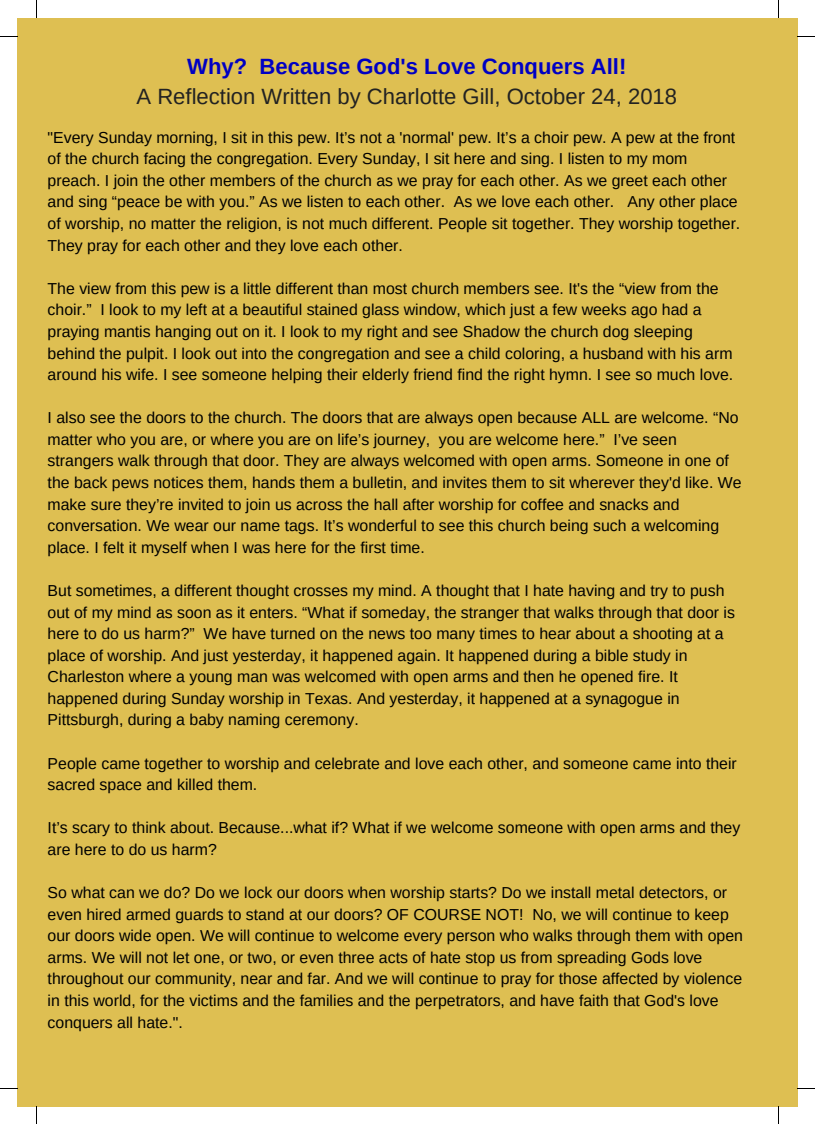
<style>
.page{position:relative;width:815px;height:1124px;background:#fff}
.page>*{position:absolute;margin:0;border:0;box-sizing:border-box;transform-origin:0 0}
.t1{font:22.12px "Arimo";color:#222}
.t2{font:700 22.12px "Arimo";color:#0000c3}
.t3{font:15.88px/21.6px "Arimo";color:#000}
</style>
<div class="page">
<div style="left:18px;top:18px;width:779px;height:1088px;background:#debf52"></div>
<svg style="left:36px;top:0;width:1px;height:18px"></svg>
<svg style="left:0;top:36px;width:18px;height:1px"></svg>
<svg style="left:778px;top:0;width:1px;height:18px"></svg>
<svg style="left:797px;top:36px;width:18px;height:1px"></svg>
<svg style="left:778px;top:1106px;width:1px;height:17px"></svg>
<svg style="left:36px;top:1106px;width:1px;height:17px"></svg>
<h1 class="t2" style="left:187px;top:54px;width:441px">Why? Because God's Love Conquers All!</h1>
<h1 class="t1" style="left:137px;top:84px;width:542px">A Reflection Written by Charlotte Gill, October 24, 2018</h1>
<p class="t3" style="left:48px;top:126px;width:694px">"Every Sunday morning, I sit in this pew. It’s not a 'normal' pew. It’s a choir pew. A pew at the front of the church facing the congregation. Every Sunday, I sit here and sing. I listen to my mom preach. I join the other members of the church as we pray for each other. As we greet each other and sing “peace be with you.” As we listen to each other. As we love each other. Any other place of worship, no matter the religion, is not much different. People sit together. They worship together.<br>They pray for each other and they love each other.</p>
<p class="t3" style="left:48px;top:277px;width:687px">The view from this pew is a little different than most church members see. It's the “view from the choir.” I look to my left at a beautiful stained glass window, which just a few weeks ago had a praying mantis hanging out on it. I look to my right and see Shadow the church dog sleeping behind the pulpit. I look out into the congregation and see a child coloring, a husband with his arm around his wife. I see someone helping their elderly friend find the right hymn. I see so much love.</p>
<p class="t3" style="left:48px;top:407px;width:695px">I also see the doors to the church. The doors that are always open because ALL are welcome. “No matter who you are, or where you are on life’s journey, you are welcome here.” I’ve seen strangers walk through that door. They are always welcomed with open arms. Someone in one of the back pews notices them, hands them a bulletin, and invites them to sit wherever they'd like. We make sure they’re invited to join us across the hall after worship for coffee and snacks and conversation. We wear our name tags. It’s wonderful to see this church being such a welcoming place. I felt it myself when I was here for the first time.</p>
<p class="t3" style="left:48px;top:579px;width:689px">But sometimes, a different thought crosses my mind. A thought that I hate having and try to push out of my mind as soon as it enters. “What if someday, the stranger that walks through that door is here to do us harm?” We have turned on the news too many times to hear about a shooting at a place of worship. And just yesterday, it happened again. It happened during a bible study in Charleston where a young man was welcomed with open arms and then he opened fire. It happened during Sunday worship in Texas. And yesterday, it happened at a synagogue in Pittsburgh, during a baby naming ceremony.</p>
<p class="t3" style="left:48px;top:752px;width:691px">People came together to worship and celebrate and love each other, and someone came into their sacred space and killed them.</p>
<p class="t3" style="left:48px;top:816px;width:694px">It’s scary to think about. Because...what if? What if we welcome someone with open arms and they are here to do us harm?</p>
<p class="t3" style="left:48px;top:881px;width:697px">So what can we do? Do we lock our doors when worship starts? Do we install metal detectors, or even hired armed guards to stand at our doors? OF COURSE NOT! No, we will continue to keep our doors wide open. We will continue to welcome every person who walks through them with open arms. We will not let one, or two, or even three acts of hate stop us from spreading Gods love throughout our community, near and far. And we will continue to pray for those affected by violence in this world, for the victims and the families and the perpetrators, and have faith that God's love conquers all hate.".</p>
</div>
